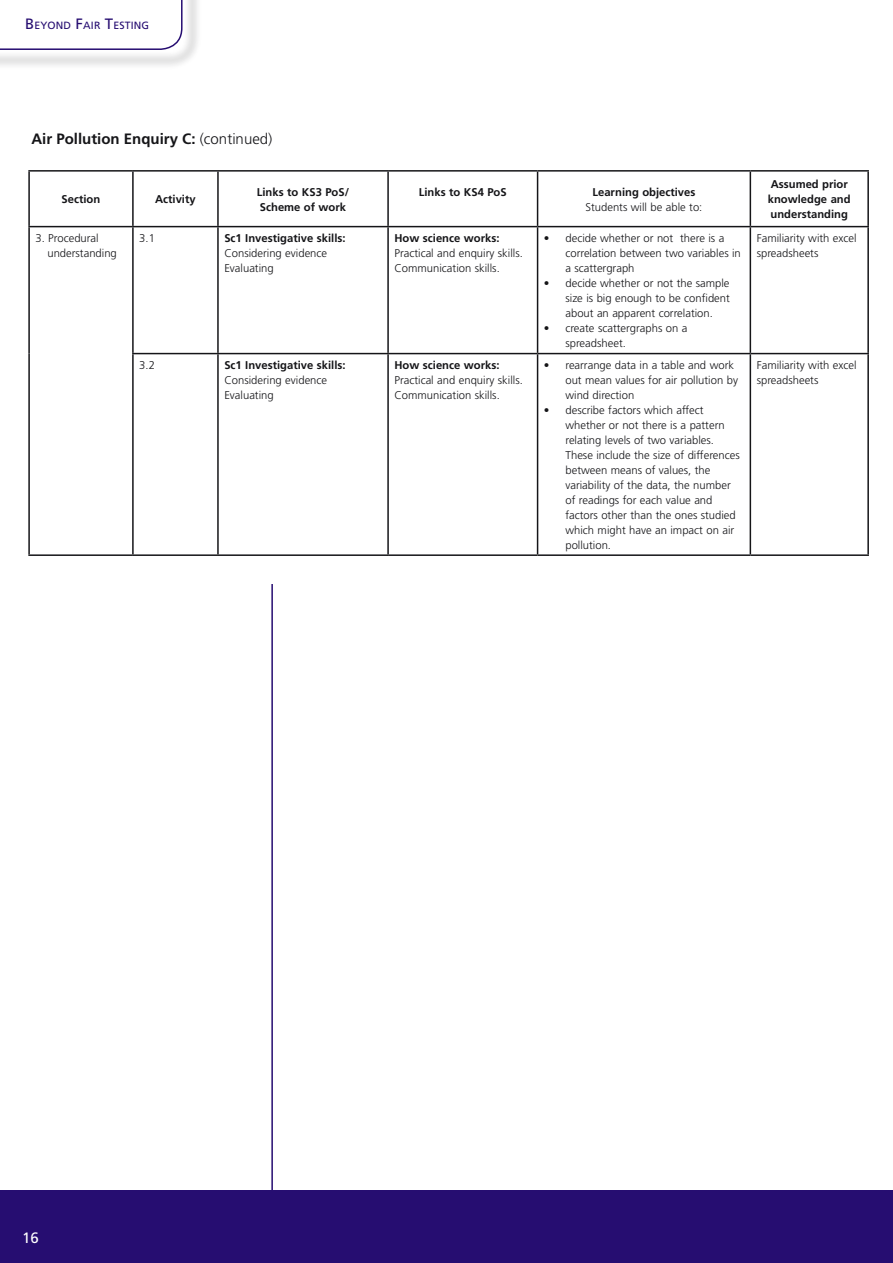
<style>
.page{position:relative;width:893px;height:1263px;background:#fff}
.page>*{position:absolute;margin:0;border:0;box-sizing:border-box;transform-origin:0 0}
.t1{font:700 15px "Frutiger";color:#151518}
.t2{font:15px "Frutiger";color:#fff}
.t3{font:300 11.25px/15px "Frutiger";color:#151518}
.t4{font:700 11.25px/15px "Frutiger";color:#151518}
.t5{font:10.5px "Frutiger";letter-spacing:.015em;color:#260d71}
.s1{font-size:15px}
.s2{font-weight:300}
</style>
<div class="page">
<div style="left:0;top:1191px;width:893px;height:72px;background:#260d71"></div>
<div style="left:0;top:0;width:203px;height:70px;background:#151518;opacity:.75"></div>
<svg style="left:0;top:0;width:183px;height:49px"></svg>
<hr style="left:271px;top:584px;width:2px;height:636px;background:#260d71">
<hr style="left:28px;top:170px;width:105px;height:2px;background:#151518">
<hr style="left:28px;top:172px;width:2px;height:54px;background:#151518">
<hr style="left:133px;top:170px;width:85px;height:2px;background:#151518">
<hr style="left:132px;top:172px;width:2px;height:54px;background:#151518">
<hr style="left:218px;top:170px;width:170px;height:2px;background:#151518">
<hr style="left:217px;top:172px;width:2px;height:54px;background:#151518">
<hr style="left:388px;top:170px;width:150px;height:2px;background:#151518">
<hr style="left:387px;top:172px;width:2px;height:54px;background:#151518">
<hr style="left:538px;top:170px;width:212px;height:2px;background:#151518">
<hr style="left:537px;top:172px;width:1px;height:54px;background:#151518">
<hr style="left:750px;top:170px;width:119px;height:2px;background:#151518">
<hr style="left:750px;top:172px;width:1px;height:54px;background:#151518">
<hr style="left:867px;top:172px;width:2px;height:54px;background:#151518">
<hr style="left:28px;top:226px;width:105px;height:1px;background:#151518">
<hr style="left:28px;top:227px;width:2px;height:127px;background:#151518">
<hr style="left:133px;top:226px;width:85px;height:1px;background:#151518">
<hr style="left:132px;top:227px;width:2px;height:126px;background:#151518">
<hr style="left:218px;top:226px;width:170px;height:1px;background:#151518">
<hr style="left:217px;top:227px;width:2px;height:126px;background:#151518">
<hr style="left:388px;top:226px;width:150px;height:1px;background:#151518">
<hr style="left:387px;top:227px;width:2px;height:126px;background:#151518">
<hr style="left:538px;top:226px;width:212px;height:1px;background:#151518">
<hr style="left:537px;top:227px;width:1px;height:126px;background:#151518">
<hr style="left:750px;top:226px;width:119px;height:1px;background:#151518">
<hr style="left:750px;top:227px;width:1px;height:126px;background:#151518">
<hr style="left:867px;top:227px;width:2px;height:126px;background:#151518">
<hr style="left:28px;top:354px;width:2px;height:200px;background:#151518">
<hr style="left:132px;top:353px;width:86px;height:1px;background:#151518">
<hr style="left:132px;top:354px;width:2px;height:200px;background:#151518">
<hr style="left:218px;top:353px;width:170px;height:1px;background:#151518">
<hr style="left:217px;top:354px;width:2px;height:200px;background:#151518">
<hr style="left:388px;top:353px;width:150px;height:1px;background:#151518">
<hr style="left:387px;top:354px;width:2px;height:200px;background:#151518">
<hr style="left:538px;top:353px;width:212px;height:1px;background:#151518">
<hr style="left:537px;top:354px;width:1px;height:200px;background:#151518">
<hr style="left:750px;top:353px;width:119px;height:1px;background:#151518">
<hr style="left:750px;top:354px;width:1px;height:200px;background:#151518">
<hr style="left:867px;top:354px;width:2px;height:200px;background:#151518">
<hr style="left:28px;top:554px;width:105px;height:2px;background:#151518">
<hr style="left:133px;top:554px;width:85px;height:2px;background:#151518">
<hr style="left:218px;top:554px;width:170px;height:2px;background:#151518">
<hr style="left:388px;top:554px;width:150px;height:2px;background:#151518">
<hr style="left:538px;top:554px;width:212px;height:2px;background:#151518">
<hr style="left:750px;top:554px;width:119px;height:2px;background:#151518">
<p class="t5" style="left:25px;top:19px;width:126px"><span class="s1">B</span>EYOND <span class="s1">F</span>AIR <span class="s1">T</span>ESTING</p>
<h1 class="t1" style="left:31px;top:130px;width:242px">Air Pollution Enquiry C: <span class="s2">(continued)</span></h1>
<p class="t4" style="left:62px;top:192px;width:40px">Section</p>
<p class="t4" style="left:155px;top:192px;width:42px">Activity</p>
<p class="t4" style="left:257px;top:184px;width:94px">Links to KS3 PoS/<br>Scheme of work</p>
<p class="t4" style="left:419px;top:184px;width:89px">Links to KS4 PoS</p>
<p class="t4" style="left:592px;top:184px;width:105px">Learning objectives</p>
<p class="t3" style="left:585px;top:199px;width:118px">Students will be able to:</p>
<p class="t3" style="left:47px;top:231px;width:71px;text-indent:-12px">3. Procedural understanding</p>
<p class="t3" style="left:139px;top:231px;width:17px">3.1</p>
<p class="t4" style="left:224px;top:231px;width:123px">Sc1 Investigative skills:</p>
<p class="t3" style="left:224px;top:246px;width:104px">Considering evidence<br>Evaluating</p>
<p class="t3" style="left:139px;top:357px;width:17px">3.2</p>
<p class="t4" style="left:224px;top:357px;width:123px">Sc1 Investigative skills:</p>
<p class="t3" style="left:224px;top:372px;width:104px">Considering evidence<br>Evaluating</p>
<p class="t4" style="left:394px;top:231px;width:107px">How science works:</p>
<p class="t3" style="left:394px;top:246px;width:130px">Practical and enquiry skills.<br>Communication skills.</p>
<p class="t4" style="left:394px;top:357px;width:107px">How science works:</p>
<p class="t3" style="left:394px;top:372px;width:130px">Practical and enquiry skills.<br>Communication skills.</p>
<p class="t3" style="left:565px;top:231px;width:177px;text-indent:-21px">• decide whether or not there is a correlation between two variables in a scattergraph</p>
<p class="t3" style="left:565px;top:276px;width:166px;text-align:justify;text-indent:-21px">• decide whether or not the sample size is big enough to be confident about an apparent correlation.</p>
<p class="t3" style="left:565px;top:321px;width:123px;text-indent:-21px">• create scattergraphs on a spreadsheet.</p>
<p class="t3" style="left:565px;top:357px;width:174px;text-indent:-21px">• rearrange data in a table and work out mean values for air pollution by wind direction</p>
<p class="t3" style="left:565px;top:402px;width:176px;text-indent:-21px">• describe factors which affect whether or not there is a pattern relating levels of two variables.<br>These include the size of differences between means of values, the variability of the data, the number of readings for each value and factors other than the ones studied which might have an impact on air pollution.</p>
<p class="t4" style="left:768px;top:177px;width:84px">Assumed prior knowledge and understanding</p>
<p class="t3" style="left:757px;top:231px;width:101px">Familiarity with excel spreadsheets</p>
<p class="t3" style="left:757px;top:357px;width:101px">Familiarity with excel spreadsheets</p>
<h1 class="t2" style="left:22px;top:1229px;width:18px">16</h1>
</div>
